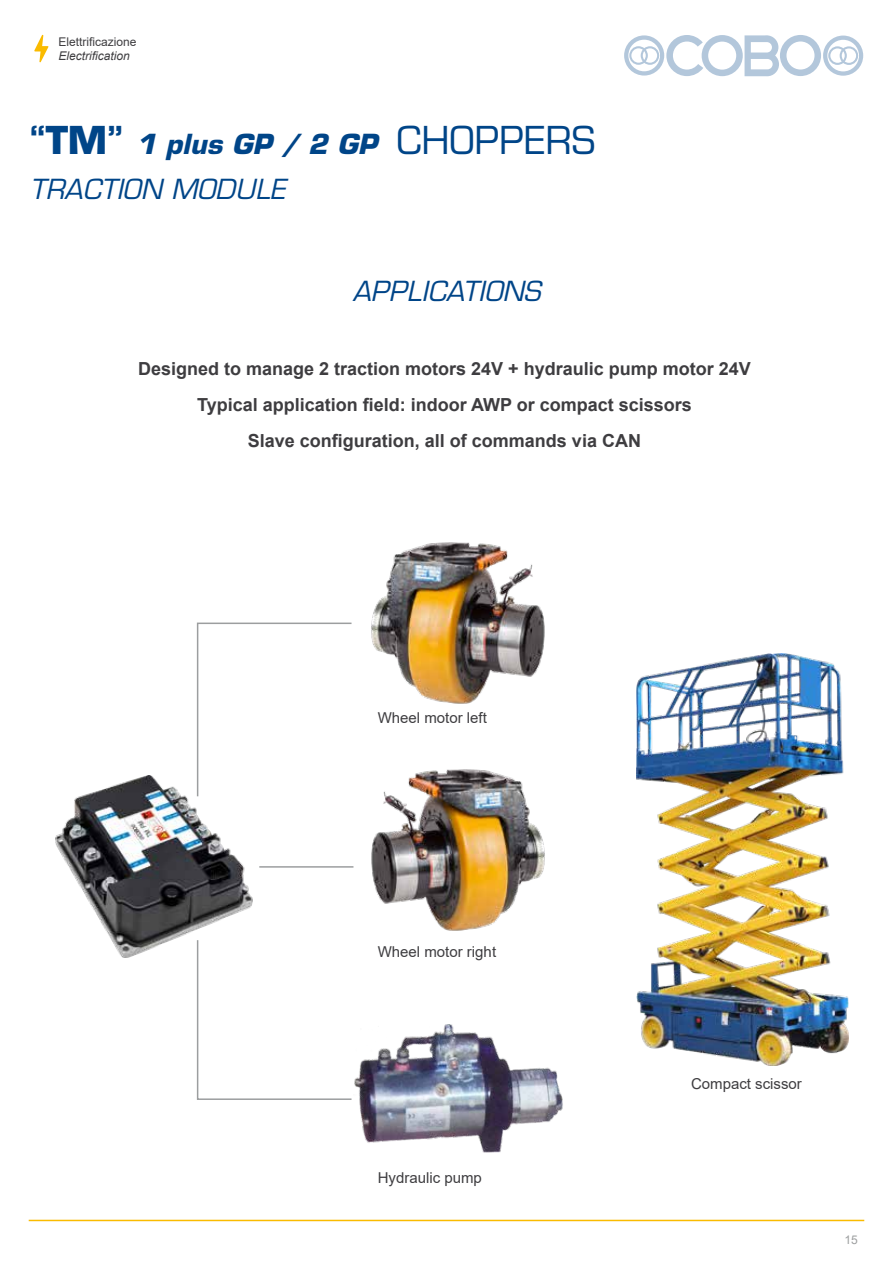
<style>
.page{position:relative;width:893px;height:1263px;background:#fff}
.page>*{position:absolute;margin:0;border:0;box-sizing:border-box;transform-origin:0 0}
.t1{font:italic 27px/45px "Eurostile LT Std";color:#004588}
.t2{font:700 18px/36px "Arial";color:#3e3d40;text-align:center}
.t3{font:15px "Arial";color:#3e3d40}
.t4{font:12px "Arial";color:#3e3d40}
.t5{font:italic 12px "Arial";color:#3e3d40}
.t6{font:12px "Arial";color:#9c9e9f}
.s1{font-weight:600;font-style:normal;font-size:37.5px}
.s2{font-weight:700;font-style:normal;font-size:37.5px}
.s3{font-weight:700}
.s4{font-style:normal;font-size:37.5px}
</style>
<div class="page">
<img style="left:354px;top:1024px;width:209px;height:129px">
<img style="left:55px;top:775px;width:198px;height:182px">
<img style="left:371px;top:542px;width:174px;height:162px">
<img style="left:371px;top:769px;width:174px;height:162px">
<hr style="left:259px;top:866px;width:94px;height:2px;background:#9c9e9f">
<svg style="left:196px;top:622px;width:156px;height:176px"></svg>
<svg style="left:196px;top:939px;width:156px;height:161px"></svg>
<img style="left:637px;top:654px;width:212px;height:412px">
<hr style="left:29px;top:1220px;width:835px;height:1px;background:#fabb00">
<svg style="left:624px;top:35px;width:239px;height:41px"></svg>
<svg style="left:34px;top:35px;width:14px;height:27px"></svg>
<p class="t4" style="left:58px;top:33px;width:80px">Elettrificazione</p>
<p class="t5" style="left:58px;top:48px;width:73px">Electrification</p>
<h1 class="t1" style="left:30px;top:123px;width:567px"><span class="s1">“</span><span class="s2">TM</span><span class="s1">”</span> <span class="s3">1 plus GP / 2 GP</span> <span class="s4">CHOPPERS<br></span>TRACTION MODULE</h1>
<h1 class="t1" style="left:352px;top:269px;width:190px">APPLICATIONS</h1>
<p class="t2" style="left:138px;top:351px;width:614px">Designed to manage 2 traction motors 24V + hydraulic pump motor 24V<br>Typical application field: indoor AWP or compact scissors<br>Slave configuration, all of commands via CAN</p>
<p class="t3" style="left:378px;top:707px;width:111px">Wheel motor left</p>
<p class="t3" style="left:378px;top:941px;width:120px">Wheel motor right</p>
<p class="t3" style="left:378px;top:1167px;width:106px">Hydraulic pump</p>
<p class="t3" style="left:691px;top:1073px;width:112px">Compact scissor</p>
<p class="t6" style="left:844px;top:1231px;width:15px">15</p>
</div>
